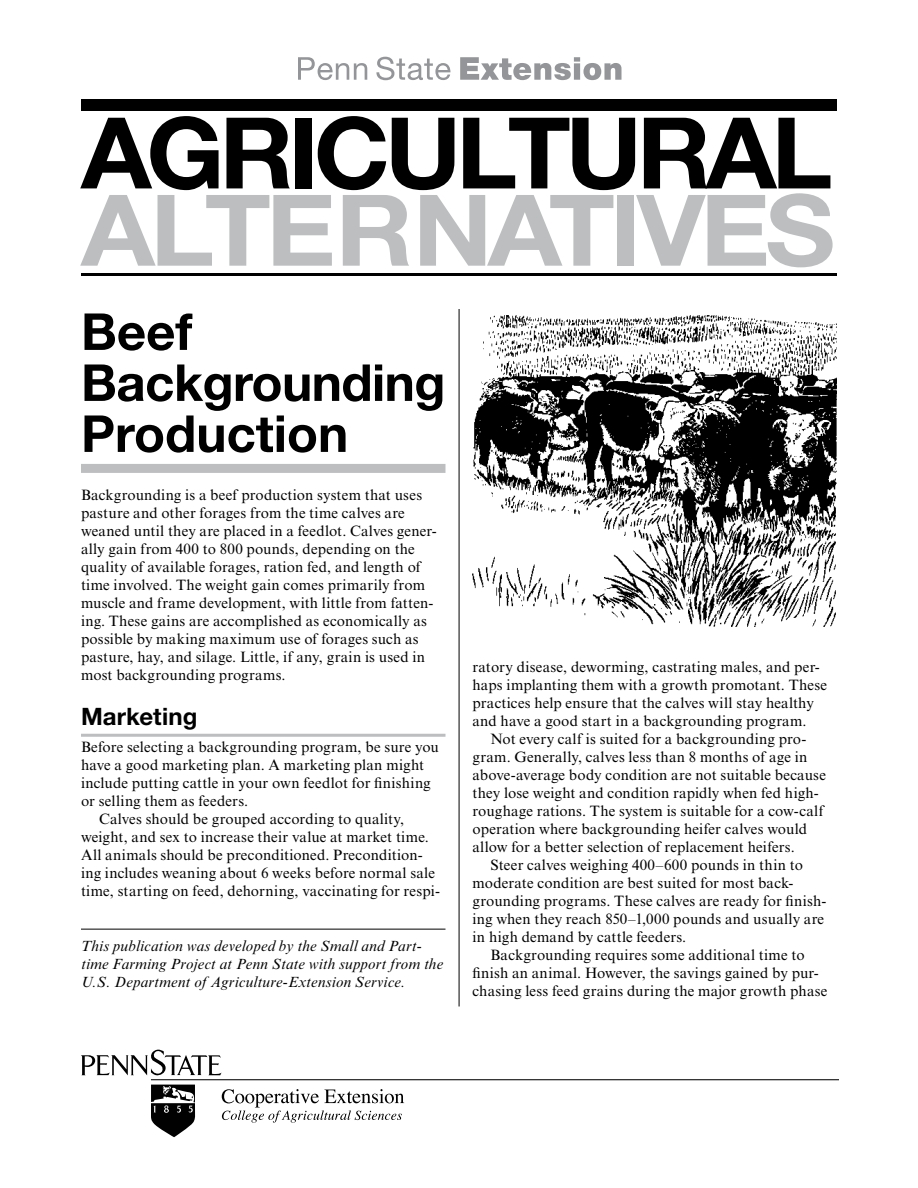
<style>
.page{position:relative;width:918px;height:1188px;background:#fff}
.page>*{position:absolute;margin:0;border:0;box-sizing:border-box;transform-origin:0 0}
.t1{font:700 99px "Helvetica Neue LT Std";letter-spacing:-.05em;color:#000;scale:1.04 1}
.t2{font:700 99px "Helvetica Neue LT Std";letter-spacing:-.045em;color:#bcbec0;scale:1.09 1}
.t3{font:700 51px/51px "Helvetica Neue LT Std";letter-spacing:-.01em;color:#000}
.t4{font:700 24px "Helvetica Neue LT Std";letter-spacing:.005em;color:#000}
.t5{font:15px/18px "Times New Roman MT Std";letter-spacing:.015em;color:#000}
.t6{font:italic 15px/18px "Times New Roman MT Std";letter-spacing:.01em;color:#000}
</style>
<div class="page">
<hr style="left:459px;top:309px;width:1px;height:697px;background:#000">
<div style="left:81px;top:464px;width:365px;height:9px;background:#bcbec0"></div>
<hr style="left:81px;top:929px;width:365px;height:1px;background:#000">
<hr style="left:81px;top:734px;width:365px;height:3px;background:#bcbec0">
<img style="left:472px;top:315px;width:365px;height:312px">
<div style="left:81px;top:99px;width:756px;height:12px;background:#000"></div>
<hr style="left:81px;top:273px;width:756px;height:3px;background:#000">
<svg style="left:298px;top:57px;width:324px;height:23px"></svg>
<svg style="left:81px;top:1049px;width:141px;height:27px"></svg>
<svg style="left:151px;top:1085px;width:44px;height:52px"></svg>
<svg style="left:222px;top:1089px;width:182px;height:34px"></svg>
<hr style="left:151px;top:1079px;width:687px;height:1px;background:#010101">
<h1 class="t1" style="left:81px;top:92px;width:724px">AGRICULTURAL</h1>
<h1 class="t2" style="left:81px;top:169px;width:693px">ALTERNATIVES</h1>
<h2 class="t3" style="left:81px;top:305px;width:366px">Beef<br>Backgrounding<br>Production</h2>
<p class="t5" style="left:81px;top:486px;width:357px">Backgrounding is a beef production system that uses pasture and other forages from the time calves are weaned until they are placed in a feedlot. Calves gener&shy;ally gain from 400 to 800 pounds, depending on the quality of available forages, ration fed, and length of time involved. The weight gain comes primarily from muscle and frame development, with little from fatten&shy;ing. These gains are accomplished as economically as possible by making maximum use of forages such as pasture, hay, and silage. Little, if any, grain is used in most backgrounding programs.</p>
<h3 class="t4" style="left:81px;top:701px;width:118px">Marketing</h3>
<p class="t5" style="left:81px;top:738px;width:359px">Before selecting a backgrounding program, be sure you</p>
<p class="t5" style="left:81px;top:756px;width:345px">have a good marketing plan. A marketing plan might</p>
<p class="t5" style="left:81px;top:774px;width:351px">include putting cattle in your own feedlot for finishing</p>
<p class="t5" style="left:81px;top:792px;width:169px">or selling them as feeders.</p>
<p class="t5" style="left:99px;top:810px;width:307px">Calves should be grouped according to quality,</p>
<p class="t5" style="left:81px;top:828px;width:349px">weight, and sex to increase their value at market time.</p>
<p class="t5" style="left:81px;top:846px;width:343px">All animals should be preconditioned. Precondition-</p>
<p class="t5" style="left:81px;top:864px;width:355px">ing includes weaning about 6 weeks before normal sale</p>
<p class="t5" style="left:81px;top:882px;width:361px">time, starting on feed, dehorning, vaccinating for respi-</p>
<p class="t6" style="left:81px;top:937px;width:364px">This publication was developed by the Small and Part&shy;time Farming Project at Penn State with support from the<br>U.S. Department of Agriculture-Extension Service.</p>
<p class="t5" style="left:472px;top:658px;width:356px">ratory disease, deworming, castrating males, and per&shy;haps implanting them with a growth promotant. These practices help ensure that the calves will stay healthy and have a good start in a backgrounding program.</p>
<p class="t5" style="left:490px;top:730px;width:318px">Not every calf is suited for a backgrounding pro-</p>
<p class="t5" style="left:473px;top:748px;width:336px">gram. Generally, calves less than 8 months of age in</p>
<p class="t5" style="left:473px;top:766px;width:355px">above-average body condition are not suitable because</p>
<p class="t5" style="left:473px;top:784px;width:348px">they lose weight and condition rapidly when fed high-</p>
<p class="t5" style="left:473px;top:802px;width:353px">roughage rations. The system is suitable for a cow-calf</p>
<p class="t5" style="left:473px;top:820px;width:336px">operation where backgrounding heifer calves would</p>
<p class="t5" style="left:473px;top:838px;width:324px">allow for a better selection of replacement heifers.</p>
<p class="t5" style="left:491px;top:856px;width:314px">Steer calves weighing 400–600 pounds in thin to</p>
<p class="t5" style="left:473px;top:874px;width:323px">moderate condition are best suited for most back-</p>
<p class="t5" style="left:473px;top:892px;width:355px">grounding programs. These calves are ready for finish-</p>
<p class="t5" style="left:473px;top:910px;width:353px">ing when they reach 850–1,000 pounds and usually are</p>
<p class="t5" style="left:473px;top:928px;width:215px">in high demand by cattle feeders.</p>
<p class="t5" style="left:491px;top:946px;width:316px">Backgrounding requires some additional time to</p>
<p class="t5" style="left:473px;top:964px;width:348px">finish an animal. However, the savings gained by pur-</p>
<p class="t5" style="left:473px;top:982px;width:357px">chasing less feed grains during the major growth phase</p>
</div>
